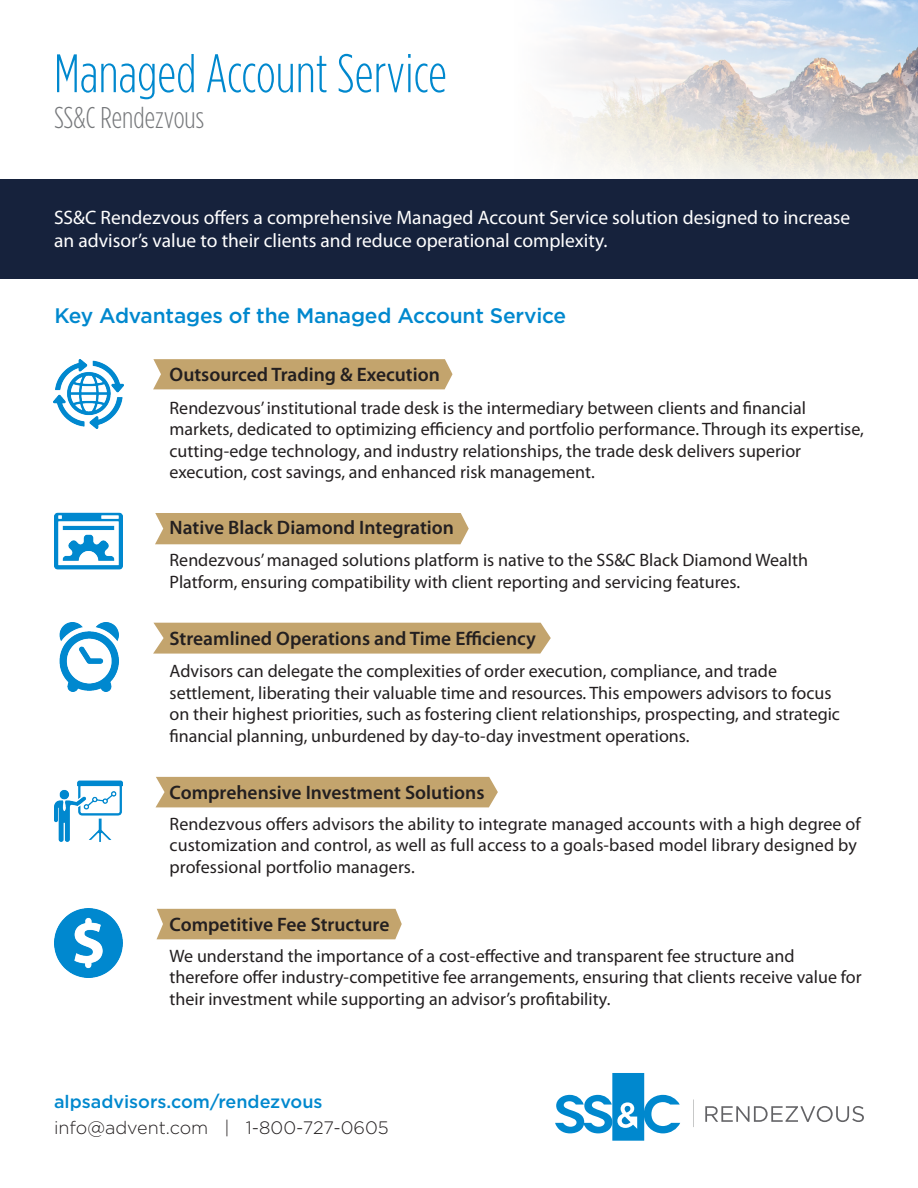
<style>
.page{position:relative;width:918px;height:1188px;background:#fff}
.page>*{position:absolute;margin:0;border:0;box-sizing:border-box;transform-origin:0 0}
.t1{font:300 54px "Gotham Condensed";color:#0088ce}
.t2{font:300 30px "Gotham Condensed";color:#76787b}
.bullets_body{font:500 21px "Gotham";letter-spacing:-.01em;color:#0088ce}
.t3{font:600 19.5px "Myriad Pro";color:#231f20}
.t4{font:19.5px/23.4px "Myriad Pro";color:#fff}
.t5{font:18px/21.6px "Myriad Pro";color:#231f20}
.t6{font:300 18px "Gotham";color:#231f20}
.t7{font:500 18px "Gotham";color:#0088ce}
</style>
<div class="page">
<div style="left:157px;top:909px;width:245px;height:30px;background:#c3a46d"></div>
<div style="left:156px;top:777px;width:342px;height:30px;background:#c3a46d"></div>
<div style="left:153px;top:623px;width:398px;height:31px;background:#c3a46d"></div>
<div style="left:155px;top:513px;width:314px;height:31px;background:#c3a46d"></div>
<div style="left:153px;top:359px;width:300px;height:30px;background:#c3a46d"></div>
<svg style="left:552px;top:0;width:366px;height:179px"></svg>
<div style="left:0;top:179px;width:918px;height:100px;background:#16223c"></div>
<svg style="left:555px;top:1073px;width:125px;height:68px"></svg>
<svg style="left:693px;top:1099px;width:1px;height:28px"></svg>
<svg style="left:705px;top:1106px;width:159px;height:16px"></svg>
<img style="left:54px;top:359px;width:69px;height:70px">
<img style="left:54px;top:512px;width:69px;height:58px">
<img style="left:59px;top:623px;width:60px;height:69px">
<img style="left:54px;top:780px;width:69px;height:62px">
<img style="left:54px;top:909px;width:69px;height:68px">
<p class="t1" style="left:54px;top:45px;width:395px">Managed Account Service</p>
<p class="t2" style="left:54px;top:102px;width:152px">SS&amp;C Rendezvous</p>
<p class="t4" style="left:54px;top:205px;width:798px">SS&amp;C Rendezvous offers a comprehensive Managed Account Service solution designed to increase an advisor’s value to their clients and reduce operational complexity.</p>
<p class="bullets_body" style="left:54px;top:301px;width:513px">Key Advantages of the Managed Account Service</p>
<p class="t3" style="left:170px;top:362px;width:272px">Outsourced Trading &amp; Execution</p>
<p class="t5" style="left:170px;top:397px;width:696px">Rendezvous’ institutional trade desk is the intermediary between clients and financial markets, dedicated to optimizing efficiency and portfolio performance. Through its expertise, cutting-edge technology, and industry relationships, the trade desk delivers superior execution, cost savings, and enhanced risk management.</p>
<p class="t3" style="left:170px;top:515px;width:286px">Native Black Diamond Integration</p>
<p class="t5" style="left:170px;top:549px;width:640px">Rendezvous’ managed solutions platform is native to the SS&amp;C Black Diamond Wealth<br>Platform, ensuring compatibility with client reporting and servicing features.</p>
<p class="t3" style="left:170px;top:626px;width:368px">Streamlined Operations and Time Efficiency</p>
<p class="t5" style="left:170px;top:660px;width:672px">Advisors can delegate the complexities of order execution, compliance, and trade settlement, liberating their valuable time and resources. This empowers advisors to focus on their highest priorities, such as fostering client relationships, prospecting, and strategic financial planning, unburdened by day-to-day investment operations.</p>
<p class="t3" style="left:170px;top:780px;width:316px">Comprehensive Investment Solutions</p>
<p class="t5" style="left:170px;top:812px;width:693px">Rendezvous offers advisors the ability to integrate managed accounts with a high degree of customization and control, as well as full access to a goals-based model library designed by professional portfolio managers.</p>
<p class="t3" style="left:170px;top:912px;width:221px">Competitive Fee Structure</p>
<p class="t5" style="left:170px;top:945px;width:694px">We understand the importance of a cost-effective and transparent fee structure and therefore offer industry-competitive fee arrangements, ensuring that clients receive value for their investment while supporting an advisor’s profitability.</p>
<p class="t7" style="left:54px;top:1090px;width:270px">alpsadvisors.com/rendezvous</p>
<p class="t6" style="left:54px;top:1116px;width:336px">info@advent.com | 1-800-727-0605</p>
</div>
